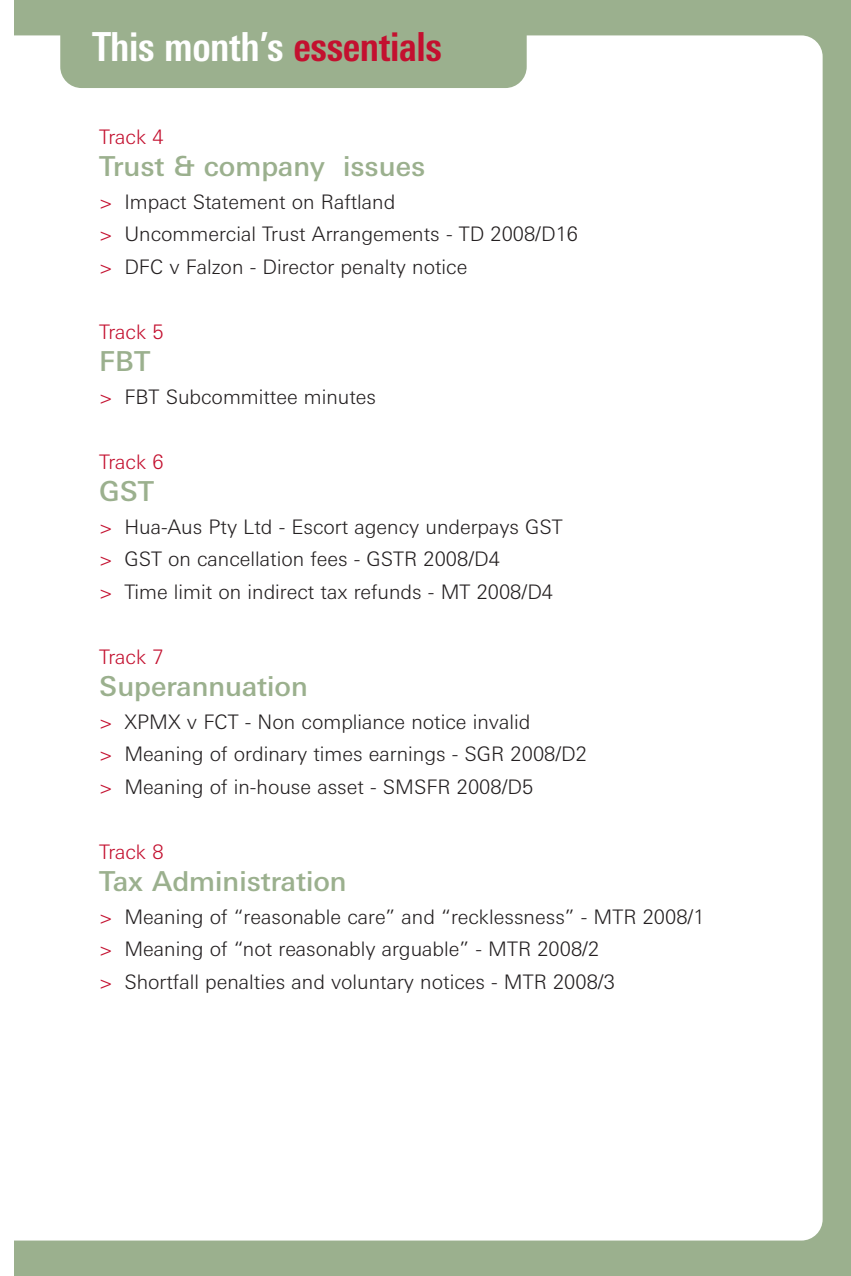
<style>
.page{position:relative;width:851px;height:1276px;background:#fff}
.page>*{position:absolute;margin:0;border:0;box-sizing:border-box;transform-origin:0 0}
.t1{font:700 condensed 40px "Linotype Univers";letter-spacing:-.01em;color:#fff}
.t2{font:500 27.5px "Linotype Univers Basic";color:#9bb08e}
.t3{font:300 20px/32.5px "Linotype Univers Basic";color:#231f20}
.t4{font:300 20px "Linotype Univers Basic";color:#c3102f}
.s1{color:#c3102f}
</style>
<div class="page">
<div style="left:14px;top:0;width:836px;height:1276px;background:#9bb08e"></div>
<div style="left:14px;top:35px;width:808px;height:1205px;background:#fff"></div>
<div style="left:60px;top:14px;width:466px;height:74px;background:#9bb08e;border-radius:21px"></div>
<h1 class="t1" style="left:92px;top:33px;width:351px">This month’s <span class="s1">essentials</span></h1>
<p class="t4" style="left:99px;top:129px;width:66px">Track 4</p>
<h2 class="t2" style="left:99px;top:156px;width:327px">Trust &amp; company issues</h2>
<p class="t3" style="left:99px;top:187px;width:480px"><span class="s1">&gt;</span> Impact Statement on Raftland<br><span class="s1">&gt;</span> Uncommercial Trust Arrangements - TD 2008/D16 <span class="s1">&gt;</span> DFC v Falzon - Director penalty notice</p>
<p class="t4" style="left:99px;top:324px;width:66px">Track 5</p>
<h2 class="t2" style="left:99px;top:351px;width:52px">FBT</h2>
<p class="t3" style="left:99px;top:382px;width:278px"><span class="s1">&gt;</span> FBT Subcommittee minutes</p>
<p class="t4" style="left:99px;top:454px;width:66px">Track 6</p>
<h2 class="t2" style="left:99px;top:481px;width:56px">GST</h2>
<p class="t3" style="left:99px;top:512px;width:465px"><span class="s1">&gt;</span> Hua-Aus Pty Ltd - Escort agency underpays GST <span class="s1">&gt;</span> GST on cancellation fees - GSTR 2008/D4<br><span class="s1">&gt;</span> Time limit on indirect tax refunds - MT 2008/D4</p>
<p class="t4" style="left:99px;top:649px;width:66px">Track 7</p>
<h2 class="t2" style="left:99px;top:676px;width:210px">Superannuation</h2>
<p class="t3" style="left:99px;top:707px;width:489px"><span class="s1">&gt;</span> XPMX v FCT - Non compliance notice invalid<br><span class="s1">&gt;</span> Meaning of ordinary times earnings - SGR 2008/D2 <span class="s1">&gt;</span> Meaning of in-house asset - SMSFR 2008/D5</p>
<p class="t4" style="left:99px;top:844px;width:66px">Track 8</p>
<h2 class="t2" style="left:99px;top:871px;width:249px">Tax Administration</h2>
<p class="t3" style="left:99px;top:902px;width:606px"><span class="s1">&gt;</span> Meaning of “reasonable care” and “recklessness” - MTR 2008/1 <span class="s1">&gt;</span> Meaning of “not reasonably arguable” - MTR 2008/2<br><span class="s1">&gt;</span> Shortfall penalties and voluntary notices - MTR 2008/3</p>
</div>
